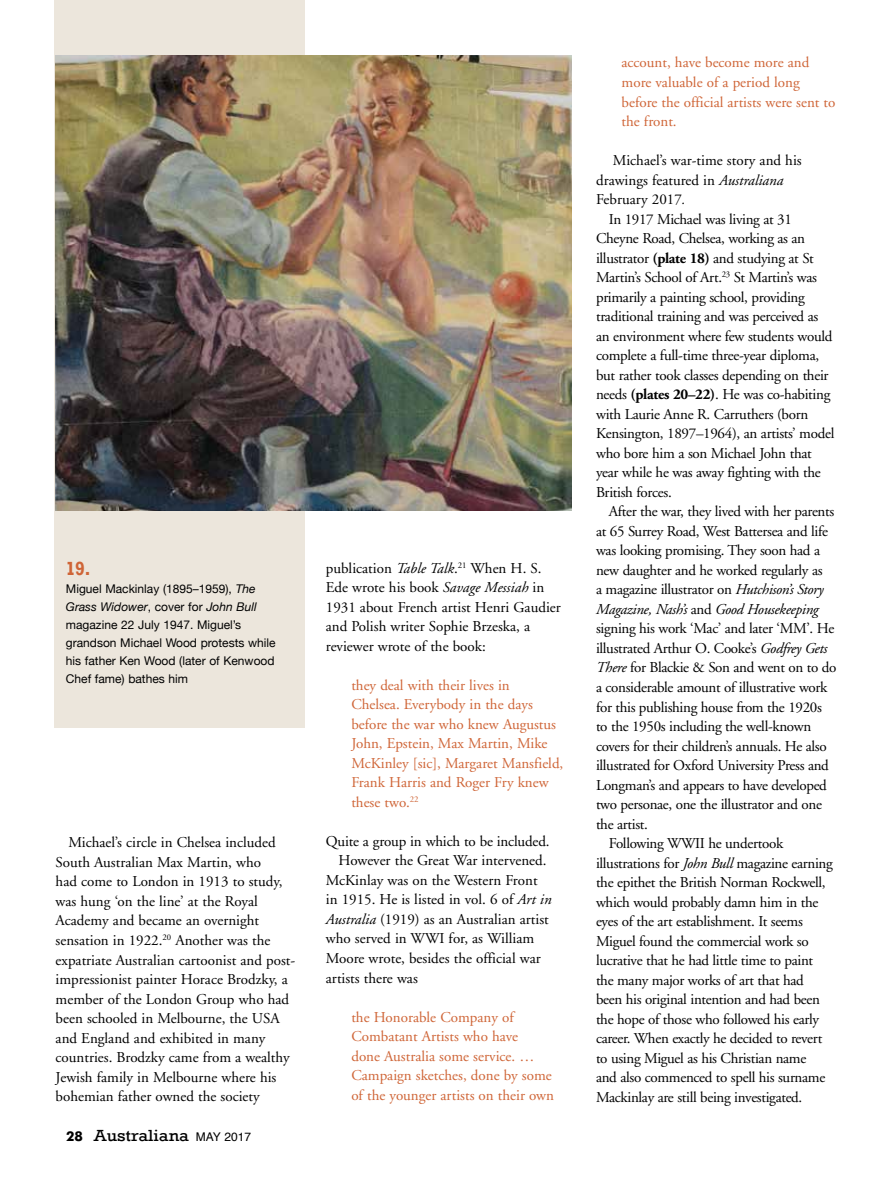
<style>
.page{position:relative;width:893px;height:1183px;background:#fff}
.page>*{position:absolute;margin:0;border:0;box-sizing:border-box;transform-origin:0 0}
.t1{font:700 19.5px "Rockwell";color:#cf6537;scale:.91 1}
.t2{font:16.5px "Rockwell";color:#000;scale:1.12 1}
.t3{font:15px/19.5px "Adobe Garamond";letter-spacing:-.02em;color:#000}
.t4{font:15px/19.5px "Adobe Garamond";color:#000}
.t5{font:15px/19.5px "Adobe Garamond";color:#cf6537}
.t6{font:italic 15px "Adobe Garamond";letter-spacing:-.02em;color:#000}
.t7{font:12px/18px "Helvetica Neue";color:#000}
.s1{font-style:italic}
.s2{font-family:"Futura BT";font-weight:700;font-size:13.5px}
.s3{font-family:"Helvetica";font-size:12px}
.s4{font-weight:700}
.s5{font-style:normal}
</style>
<div class="page">
<div style="left:54px;top:0;width:250px;height:727px;background:#ece6dc"></div>
<img style="left:55px;top:55px;width:516px;height:455px">
<h1 class="t1" style="left:66px;top:556px;width:29px">19.</h1>
<p class="t7" style="left:66px;top:580px;width:211px">Miguel Mackinlay (1895–1959), <span class="s1">The<br>Grass Widower</span>, cover for <span class="s1">John Bull </span>magazine 22 July 1947. Miguel’s grandson Michael Wood protests while his father Ken Wood (later of Kenwood<br>Chef fame) bathes him</p>
<p class="t4" style="left:56px;top:833px;width:241px;text-indent:13px">Michael’s circle in Chelsea included South Australian Max Martin, who<br>had come to London in 1913 to study, was hung ‘on the line’ at the Royal Academy and became an overnight sensation in 1922.<sup>20</sup> Another was the expatriate Australian cartoonist and post&shy;impressionist painter Horace Brodzky, a member of the London Group who had been schooled in Melbourne, the USA and England and exhibited in many countries. Brodzky came from a wealthy Jewish family in Melbourne where his bohemian father owned the society</p>
<p class="t2" style="left:66px;top:1125px;width:167px"><span class="s2">28</span> Australiana <span class="s3">MAY 2017</span></p>
<p class="t4" style="left:326px;top:558px;width:236px">publication <span class="s1">Table Talk</span>.<sup>21</sup> When H. S.<br>Ede wrote his book <span class="s1">Savage Messiah</span> in 1931 about French artist Henri Gaudier and Polish writer Sophie Brzeska, a reviewer wrote of the book:</p>
<p class="t5" style="left:351px;top:675px;width:213px">they deal with their lives in<br>Chelsea. Everybody in the days before the war who knew Augustus<br>John, Epstein, Max Martin, Mike<br>McKinley [sic], Margaret Mansfield,<br>Frank Harris and Roger Fry knew these two.<sup>22</sup></p>
<p class="t3" style="left:326px;top:831px;width:225px">Quite a group in which to be included.</p>
<p class="t4" style="left:339px;top:851px;width:210px">However the Great War intervened.</p>
<p class="t4" style="left:326px;top:870px;width:213px">McKinlay was on the Western Front</p>
<p class="t4" style="left:326px;top:890px;width:227px">in 1915. He is listed in vol. 6 of <span class="s1">Art in</span></p>
<p class="t4" style="left:326px;top:909px;width:225px"><span class="s1">Australia</span> (1919) as an Australian artist</p>
<p class="t4" style="left:326px;top:929px;width:210px">who served in WWI for, as William</p>
<p class="t4" style="left:326px;top:948px;width:216px">Moore wrote, besides the official war</p>
<p class="t4" style="left:326px;top:968px;width:94px">artists there was</p>
<p class="t5" style="left:351px;top:1007px;width:204px">the Honorable Company of<br>Combatant Artists who have<br>done Australia some service. …<br>Campaign sketches, done by some of the younger artists on their own</p>
<p class="t5" style="left:622px;top:53px;width:215px">account, have become more and more valuable of a period long before the official artists were sent to the front.</p>
<p class="t4" style="left:596px;top:151px;width:207px;text-indent:17px">Michael’s war-time story and his drawings featured in <span class="s1">Australiana<br></span>February 2017<span class="s1">.</span></p>
<p class="t3" style="left:596px;top:209px;width:240px;text-indent:13px">In 1917 Michael was living at 31<br>Cheyne Road, Chelsea, working as an illustrator <span class="s4">(plate 18)</span> and studying at St Martin’s School of Art.<sup>23</sup> St Martin’s was primarily a painting school, providing traditional training and was perceived as an environment where few students would complete a full-time three-year diploma, but rather took classes depending on their needs <span class="s4">(plates 20–22)</span>. He was co-habiting with Laurie Anne R. Carruthers (born Kensington, 1897–1964), an artists’ model who bore him a son Michael John that year while he was away fighting with the British forces.</p>
<p class="t3" style="left:609px;top:502px;width:227px">After the war, they lived with her parents</p>
<p class="t3" style="left:596px;top:521px;width:233px">at 65 Surrey Road, West Battersea and life</p>
<p class="t3" style="left:596px;top:541px;width:225px">was looking promising. They soon had a</p>
<p class="t3" style="left:596px;top:560px;width:228px">new daughter and he worked regularly as</p>
<p class="t3" style="left:596px;top:580px;width:229px">a magazine illustrator on <span class="s1">Hutchison’s Story</span></p>
<p class="t6" style="left:596px;top:601px;width:224px">Magazine, Nash’s <span class="s5">and</span> Good Housekeeping</p>
<p class="t3" style="left:596px;top:619px;width:240px">signing his work ‘Mac’ and later ‘MM’. He</p>
<p class="t3" style="left:596px;top:638px;width:233px">illustrated Arthur O. Cooke’s <span class="s1">Godfrey Gets</span></p>
<p class="t3" style="left:596px;top:658px;width:242px"><span class="s1">There</span> for Blackie &amp; Son and went on to do</p>
<p class="t3" style="left:596px;top:677px;width:233px">a considerable amount of illustrative work</p>
<p class="t3" style="left:596px;top:697px;width:227px">for this publishing house from the 1920s</p>
<p class="t3" style="left:596px;top:716px;width:217px">to the 1950s including the well-known</p>
<p class="t3" style="left:596px;top:736px;width:232px">covers for their children’s annuals. He also</p>
<p class="t3" style="left:596px;top:755px;width:234px">illustrated for Oxford University Press and</p>
<p class="t3" style="left:596px;top:775px;width:232px">Longman’s and appears to have developed</p>
<p class="t3" style="left:596px;top:794px;width:227px">two personae, one the illustrator and one</p>
<p class="t3" style="left:596px;top:814px;width:53px">the artist.</p>
<p class="t3" style="left:609px;top:833px;width:176px">Following WWII he undertook</p>
<p class="t3" style="left:596px;top:853px;width:238px">illustrations for <span class="s1">John Bull</span> magazine earning</p>
<p class="t3" style="left:596px;top:872px;width:231px">the epithet the British Norman Rockwell,</p>
<p class="t3" style="left:596px;top:892px;width:224px">which would probably damn him in the</p>
<p class="t3" style="left:596px;top:911px;width:208px">eyes of the art establishment. It seems</p>
<p class="t3" style="left:596px;top:931px;width:214px">Miguel found the commercial work so</p>
<p class="t3" style="left:596px;top:950px;width:219px">lucrative that he had little time to paint</p>
<p class="t3" style="left:596px;top:970px;width:209px">the many major works of art that had</p>
<p class="t3" style="left:596px;top:989px;width:225px">been his original intention and had been</p>
<p class="t3" style="left:596px;top:1009px;width:225px">the hope of those who followed his early</p>
<p class="t3" style="left:596px;top:1028px;width:228px">career. When exactly he decided to revert</p>
<p class="t3" style="left:596px;top:1048px;width:212px">to using Miguel as his Christian name</p>
<p class="t3" style="left:596px;top:1067px;width:231px">and also commenced to spell his surname</p>
<p class="t3" style="left:596px;top:1087px;width:208px">Mackinlay are still being investigated.</p>
</div>
